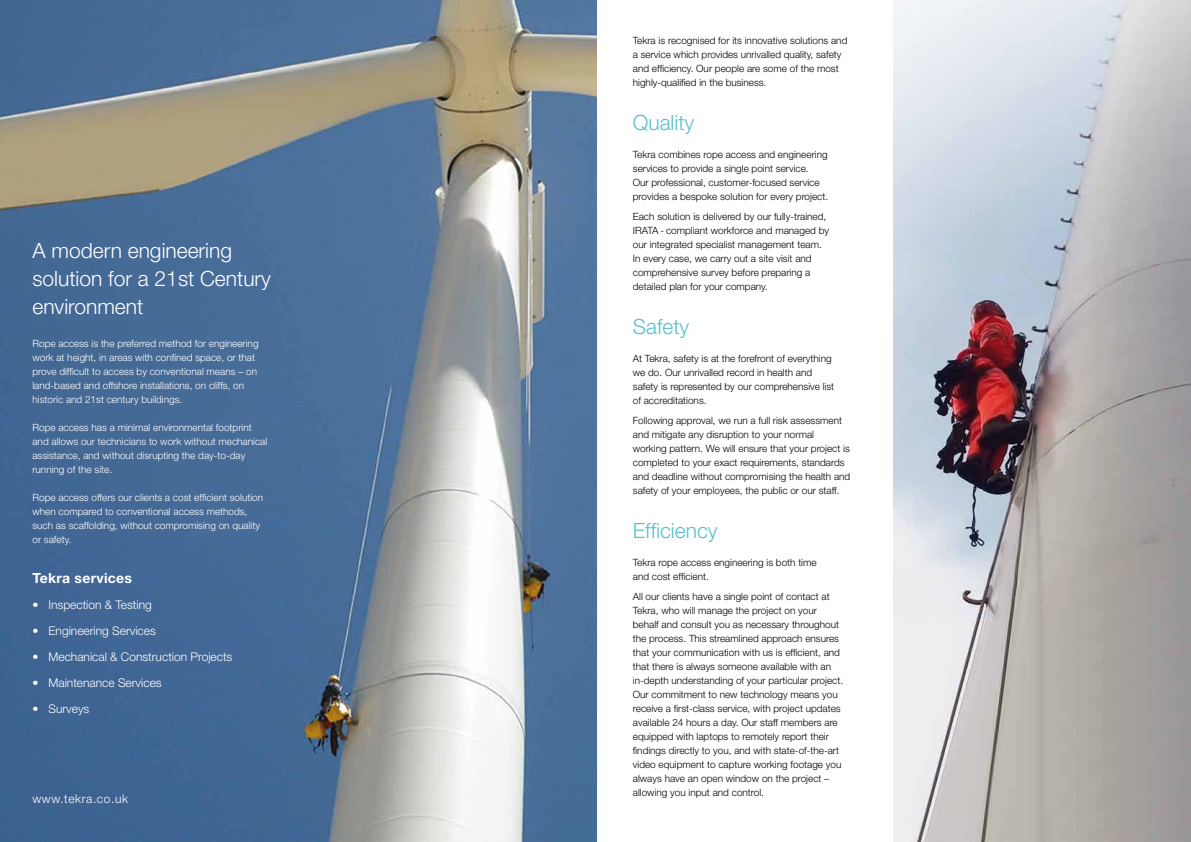
<style>
.page{position:relative;width:1191px;height:842px;background:#fff}
.page>*{position:absolute;margin:0;border:0;box-sizing:border-box;transform-origin:0 0}
.t1{font:300 21px/28px "Helvetica Neue";color:#fff}
.t2{font:300 21px "Helvetica Neue";color:#58bfcf}
.t3{font:700 14px "Helvetica Neue";letter-spacing:.02em;color:#fff}
.t4{font:300 12px "Helvetica Neue";color:#fff}
.t5{font:300 12px "Helvetica Neue";letter-spacing:.05em;color:#fff}
.t6{font:300 10px/14px "Helvetica Neue";color:#000}
.t7{font:300 10px/14px "Helvetica Neue";color:#fff}
.s1{font-weight:400}
</style>
<div class="page">
<img style="left:0;top:0;width:1191px;height:842px">
<div style="left:596px;top:0;width:297px;height:842px;background:#fff"></div>
<h1 class="t1" style="left:32px;top:236px;width:240px">A modern engineering solution for a 21st Century environment</h1>
<p class="t7" style="left:32px;top:336px;width:228px">Rope access is the preferred method for engineering work at height, in areas with confined space, or that prove difficult to access by conventional means – on land-based and offshore installations, on cliffs, on historic and 21st century buildings.</p>
<p class="t7" style="left:32px;top:420px;width:236px">Rope access has a minimal environmental footprint and allows our technicians to work without mechanical assistance, and without disrupting the day-to-day running of the site.</p>
<p class="t7" style="left:32px;top:490px;width:232px">Rope access offers our clients a cost efficient solution when compared to conventional access methods, such as scaffolding, without compromising on quality or safety.</p>
<h2 class="t3" style="left:32px;top:569px;width:101px">Tekra services</h2>
<p class="t4" style="left:32px;top:597px;width:121px"><span class="s1">•</span> Inspection &amp; Testing</p>
<p class="t4" style="left:32px;top:623px;width:125px"><span class="s1">•</span> Engineering Services</p>
<p class="t4" style="left:32px;top:649px;width:201px"><span class="s1">•</span> Mechanical &amp; Construction Projects</p>
<p class="t4" style="left:32px;top:675px;width:131px"><span class="s1">•</span> Maintenance Services</p>
<p class="t4" style="left:32px;top:701px;width:58px"><span class="s1">•</span> Surveys</p>
<p class="t5" style="left:32px;top:792px;width:97px">www.tekra.co.uk</p>
<p class="t6" style="left:633px;top:33px;width:216px">Tekra is recognised for its innovative solutions and a service which provides unrivalled quality, safety and efficiency. Our people are some of the most highly-qualified in the business.</p>
<h1 class="t2" style="left:633px;top:110px;width:63px">Quality</h1>
<p class="t6" style="left:633px;top:147px;width:197px">Tekra combines rope access and engineering services to provide a single point service.<br>Our professional, customer-focused service provides a bespoke solution for every project.</p>
<p class="t6" style="left:633px;top:209px;width:198px">Each solution is delivered by our fully-trained, IRATA - compliant workforce and managed by our integrated specialist management team.<br>In every case, we carry out a site visit and comprehensive survey before preparing a detailed plan for your company.</p>
<h1 class="t2" style="left:633px;top:314px;width:58px">Safety</h1>
<p class="t6" style="left:633px;top:351px;width:203px">At Tekra, safety is at the forefront of everything we do. Our unrivalled record in health and safety is represented by our comprehensive list of accreditations.</p>
<p class="t6" style="left:633px;top:413px;width:219px">Following approval, we run a full risk assessment and mitigate any disruption to your normal working pattern. We will ensure that your project is completed to your exact requirements, standards and deadline without compromising the health and safety of your employees, the public or our staff.</p>
<h1 class="t2" style="left:633px;top:518px;width:86px">Efficiency</h1>
<p class="t6" style="left:633px;top:555px;width:185px">Tekra rope access engineering is both time and cost efficient.</p>
<p class="t6" style="left:633px;top:589px;width:212px">All our clients have a single point of contact at Tekra, who will manage the project on your behalf and consult you as necessary throughout the process. This streamlined approach ensures that your communication with us is efficient, and that there is always someone available with an in-depth understanding of your particular project.<br>Our commitment to new technology means you receive a first-class service, with project updates available 24 hours a day. Our staff members are equipped with laptops to remotely report their findings directly to you, and with state-of-the-art video equipment to capture working footage you always have an open window on the project – allowing you input and control.</p>
</div>
